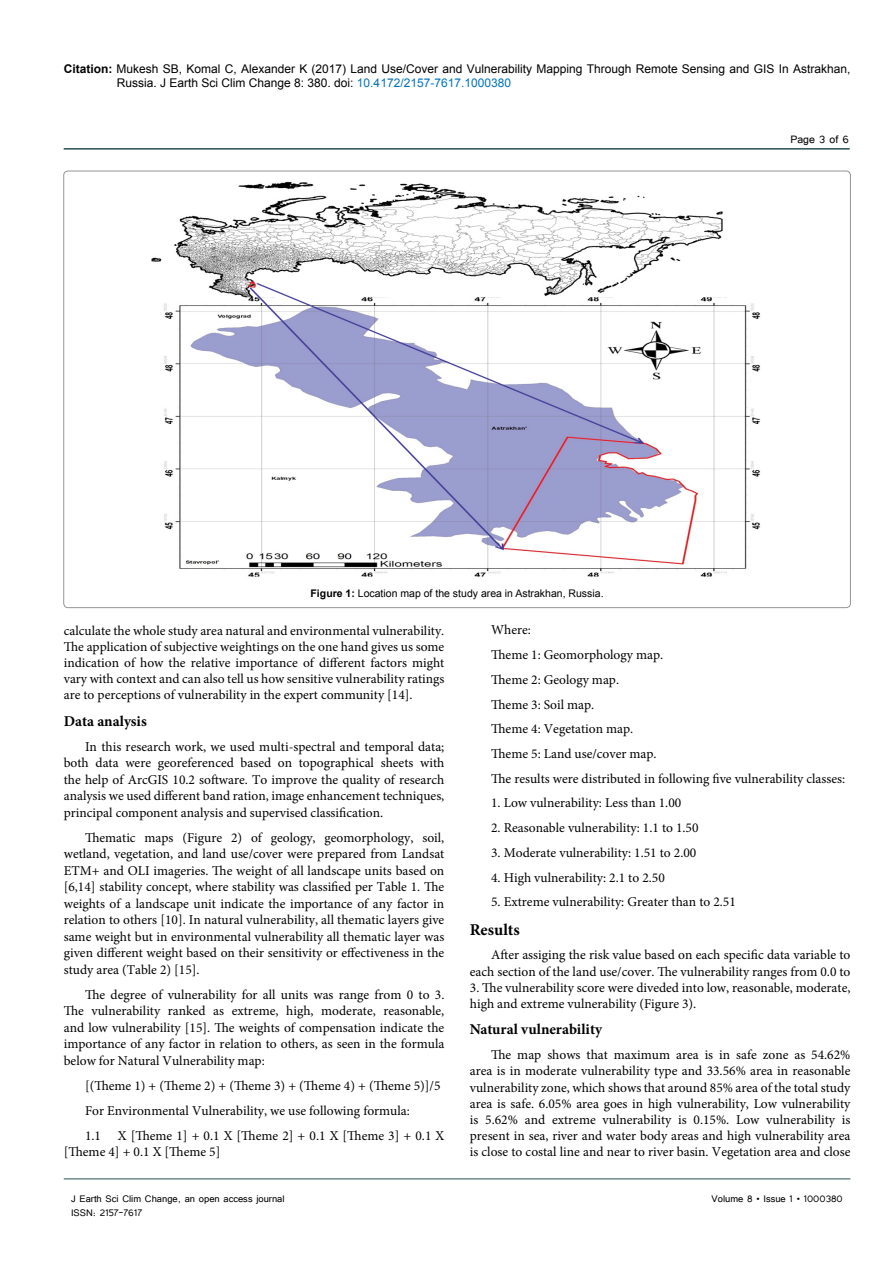
<style>
.page{position:relative;width:893px;height:1263px;background:#fff}
.page>*{position:absolute;margin:0;border:0;box-sizing:border-box;transform-origin:0 0}
.t1{font:700 16.5px "Minion Pro";color:#000}
.t2{font:700 15px "Minion Pro";color:#000}
.t3{font:13.5px/16.5px "Minion Pro";color:#000;text-align:justify}
.t4{font:13.5px "Tunga";color:#000}
.t5{font:12px/14.4px "Arial";color:#000}
.t6{font:12px "Tunga";color:#000}
.t7{font:10.5px "Arial";color:#000}
.s1{font-weight:700}
.s2{color:#0072bc}
</style>
<div class="page">
<hr style="left:64px;top:148px;width:786px;height:2px;background:#265150">
<hr style="left:64px;top:1179px;width:786px;height:1px;background:#265150">
<img style="left:152px;top:182px;width:609px;height:395px">
<p class="t5" style="left:117px;top:61px;width:735px;text-indent:-53px"><span class="s1">Citation:</span> Mukesh SB, Komal C, Alexander K (2017) Land Use/Cover and Vulnerability Mapping Through Remote Sensing and GIS In Astrakhan,<br>Russia. J Earth Sci Clim Change 8: 380. doi: <span class="s2">10.4172/2157-7617.1000380</span></p>
<p class="t7" style="left:311px;top:586px;width:294px"><span class="s1">Figure 1:</span> Location map of the study area in Astrakhan, Russia.</p>
<p class="t4" style="left:790px;top:131px;width:60px">Page 3 of 6</p>
<p class="t3" style="left:64px;top:622px;width:382px">calculate the whole study area natural and environmental vulnerability.<br>The application of subjective weightings on the one hand gives us some indication of how the relative importance of different factors might vary with context and can also tell us how sensitive vulnerability ratings are to perceptions of vulnerability in the expert community [14].</p>
<p class="t2" style="left:64px;top:710px;width:84px">Data analysis</p>
<p class="t3" style="left:64px;top:738px;width:382px;text-indent:21px">In this research work, we used multi-spectral and temporal data; both data were georeferenced based on topographical sheets with the help of ArcGIS 10.2 software. To improve the quality of research analysis we used different band ration, image enhancement techniques, principal component analysis and supervised classification.</p>
<p class="t3" style="left:64px;top:829px;width:382px;text-indent:21px">Thematic maps (Figure 2) of geology, geomorphology, soil, wetland, vegetation, and land use/cover were prepared from Landsat ETM+ and OLI imageries. The weight of all landscape units based on [6,14] stability concept, where stability was classified per Table 1. The weights of a landscape unit indicate the importance of any factor in relation to others [10]. In natural vulnerability, all thematic layers give same weight but in environmental vulnerability all thematic layer was given different weight based on their sensitivity or effectiveness in the study area (Table 2) [15].</p>
<p class="t3" style="left:64px;top:986px;width:382px;text-indent:21px">The degree of vulnerability for all units was range from 0 to 3.<br>The vulnerability ranked as extreme, high, moderate, reasonable, and low vulnerability [15]. The weights of compensation indicate the importance of any factor in relation to others, as seen in the formula below for Natural Vulnerability map:</p>
<p class="t3" style="left:85px;top:1073px;width:361px;line-height:24.9px;text-align:left">[(Theme 1) + (Theme 2) + (Theme 3) + (Theme 4) + (Theme 5)]/5<br>For Environmental Vulnerability, we use following formula:<br>1.1 X [Theme 1] + 0.1 X [Theme 2] + 0.1 X [Theme 3] + 0.1 X</p>
<p class="t3" style="left:64px;top:1143px;width:158px">[Theme 4] + 0.1 X [Theme 5]</p>
<p class="t3" style="left:491px;top:618px;width:356px;line-height:24.8px;text-align:left">Where:<br>Theme 1: Geomorphology map.<br>Theme 2: Geology map.<br>Theme 3: Soil map.<br>Theme 4: Vegetation map.<br>Theme 5: Land use/cover map.<br>The results were distributed in following five vulnerability classes:</p>
<p class="t3" style="left:491px;top:795px;width:192px">1. Low vulnerability: Less than 1.00</p>
<p class="t3" style="left:491px;top:820px;width:209px">2. Reasonable vulnerability: 1.1 to 1.50</p>
<p class="t3" style="left:491px;top:844px;width:207px">3. Moderate vulnerability: 1.51 to 2.00</p>
<p class="t3" style="left:491px;top:869px;width:175px">4. High vulnerability: 2.1 to 2.50</p>
<p class="t3" style="left:491px;top:894px;width:246px">5. Extreme vulnerability: Greater than to 2.51</p>
<p class="t1" style="left:470px;top:918px;width:51px">Results</p>
<p class="t3" style="left:470px;top:947px;width:382px;text-align:right">After assiging the risk value based on each specific data variable to each section of the land use/cover. The vulnerability ranges from 0.0 to</p>
<p class="t3" style="left:470px;top:979px;width:382px">3. The vulnerability score were diveded into low, reasonable, moderate, high and extreme vulnerability (Figure 3).</p>
<p class="t2" style="left:470px;top:1019px;width:134px">Natural vulnerability</p>
<p class="t3" style="left:470px;top:1047px;width:382px;text-indent:21px">The map shows that maximum area is in safe zone as 54.62% area is in moderate vulnerability type and 33.56% area in reasonable vulnerability zone, which shows that around 85% area of the total study area is safe. 6.05% area goes in high vulnerability, Low vulnerability is 5.62% and extreme vulnerability is 0.15%. Low vulnerability is present in sea, river and water body areas and high vulnerability area is close to costal line and near to river basin. Vegetation area and close</p>
<p class="t6" style="left:71px;top:1190px;width:215px">J Earth Sci Clim Change, an open access journal</p>
<p class="t6" style="left:712px;top:1190px;width:133px">Volume 8 • Issue 1 • 1000380</p>
<p class="t6" style="left:71px;top:1205px;width:73px">ISSN: 2157-7617</p>
</div>
